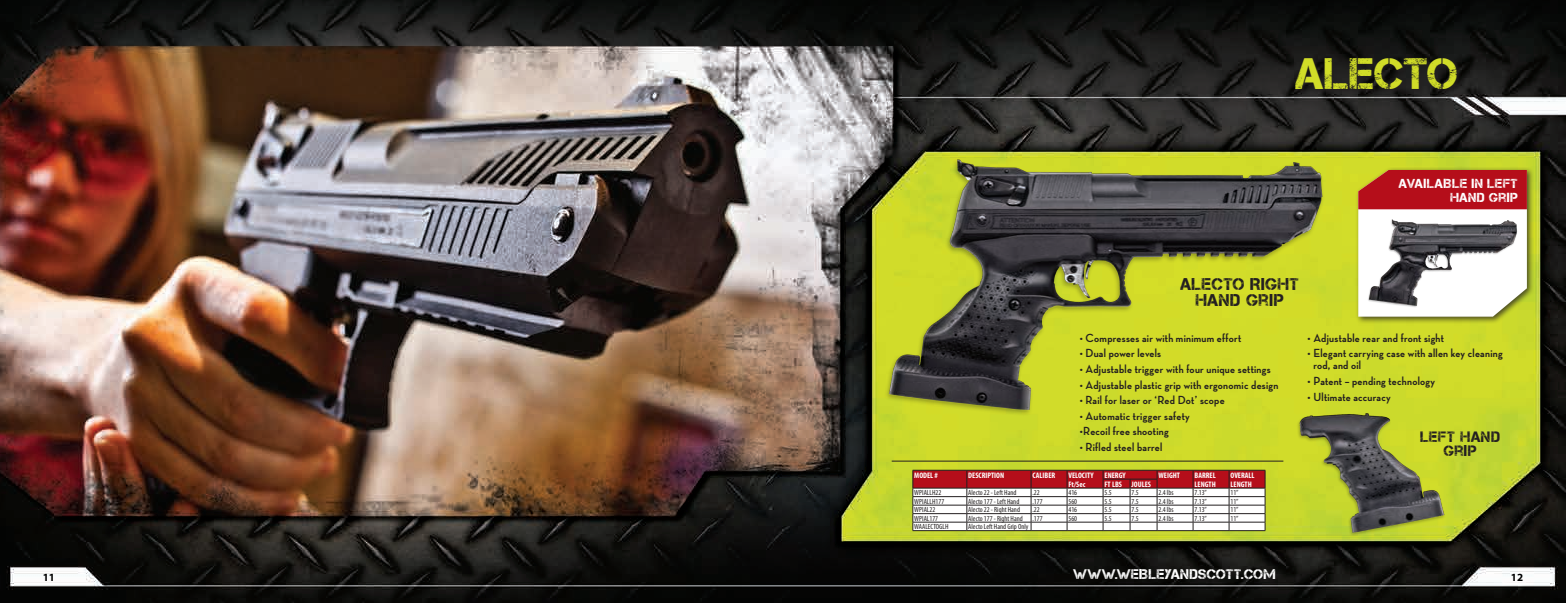
<style>
.page{position:relative;width:1566px;height:603px;background:#fff}
.page>*{position:absolute;margin:0;border:0;box-sizing:border-box;transform-origin:0 0}
.t1{font:44px "Captureit";letter-spacing:.005em;color:#d1dd28}
.t2{font:17px/16px "Captureit";letter-spacing:.035em;color:#231f20;text-align:center}
.t3{font:15px "Captureit";letter-spacing:.045em;color:#231f20}
.t4{font:14px "Captureit";letter-spacing:.02em;color:#fff}
.t5{font:13px/14px "Captureit";letter-spacing:.035em;color:#fff;text-align:right}
.t6{font:700 12px/12px "Neutraface Display";letter-spacing:.02em;color:#231f20}
.t7{font:700 11px "Myriad Pro";color:#000}
.t8{font:700 condensed 8px/9px "Myriad Pro";color:#fff}
.t9{font:condensed 7.5px "Myriad Pro";color:#231f20}
</style>
<div class="page">
<img style="left:0;top:0;width:1566px;height:603px">
<img style="left:857px;top:144px;width:491px;height:288px">
<div style="left:1293px;top:56px;width:169px;height:38px;background:#231f20"></div>
<svg style="left:913px;top:470px;width:353px;height:61px"></svg>
<hr style="left:1157px;top:530px;width:36px;height:1px;background:#231f20">
<hr style="left:1193px;top:530px;width:36px;height:1px;background:#231f20">
<hr style="left:1229px;top:530px;width:36px;height:1px;background:#231f20">
<div style="left:1355px;top:167px;width:180px;height:157px;background:#231f20;opacity:.75"></div>
<svg style="left:1358px;top:170px;width:169px;height:147px"></svg>
<img style="left:1367px;top:219px;width:151px;height:89px">
<hr style="left:892px;top:461px;width:391px;height:1px;background:#231f20">
<img style="left:1296px;top:413px;width:150px;height:124px">
<p class="t1" style="left:1295px;top:49px;width:164px">ALECTO</p>
<p class="t5" style="left:1399px;top:176px;width:121px">AVAILAIBLE IN LEFT<br>HAND GRIP</p>
<p class="t2" style="left:1180px;top:277px;width:120px">ALECTO RIGHT<br>HAND GRIP</p>
<p class="t6" style="left:1080px;top:332px;width:163px">• Compresses air with minimum effort</p>
<p class="t6" style="left:1080px;top:347px;width:83px">• Dual power levels</p>
<p class="t6" style="left:1080px;top:363px;width:192px">• Adjustable trigger with four unique settings</p>
<p class="t6" style="left:1080px;top:379px;width:200px">• Adjustable plastic grip with ergonomic design</p>
<p class="t6" style="left:1080px;top:394px;width:146px">• Rail for laser or ‘Red Dot’ scope</p>
<p class="t6" style="left:1080px;top:410px;width:112px">• Automatic trigger safety</p>
<p class="t6" style="left:1080px;top:425px;width:91px">•Recoil free shooting</p>
<p class="t6" style="left:1080px;top:441px;width:84px">• Rifled steel barrel</p>
<p class="t8" style="left:914px;top:470px;width:25px">MODEL #</p>
<p class="t8" style="left:968px;top:470px;width:37px">DESCRIPTION</p>
<p class="t8" style="left:1033px;top:470px;width:24px">CALIBER</p>
<p class="t8" style="left:1069px;top:470px;width:27px">VELOCITY</p>
<p class="t8" style="left:1069px;top:479px;width:18px">Ft/Sec</p>
<p class="t8" style="left:1105px;top:470px;width:23px">ENERGY</p>
<p class="t8" style="left:1159px;top:470px;width:23px">WEIGHT</p>
<p class="t8" style="left:1195px;top:470px;width:23px">BARREL<br>LENGTH</p>
<p class="t8" style="left:1231px;top:470px;width:26px">OVERALL</p>
<p class="t8" style="left:1105px;top:479px;width:19px">FT LBS</p>
<p class="t8" style="left:1132px;top:479px;width:21px">JOULES</p>
<p class="t8" style="left:1231px;top:479px;width:23px">LENGTH</p>
<p class="t9" style="left:914px;top:488px;width:29px">WPIALLH22</p>
<p class="t9" style="left:968px;top:488px;width:50px">Alecto 22 - Left Hand</p>
<p class="t9" style="left:1033px;top:488px;width:9px">.22</p>
<p class="t9" style="left:1069px;top:488px;width:10px">416</p>
<p class="t9" style="left:1105px;top:488px;width:9px">5.5</p>
<p class="t9" style="left:1132px;top:488px;width:9px">7.5</p>
<p class="t9" style="left:1159px;top:488px;width:16px">2.4 lbs</p>
<p class="t9" style="left:1195px;top:488px;width:14px">7.13”</p>
<p class="t9" style="left:1231px;top:488px;width:10px">11”</p>
<p class="t9" style="left:914px;top:497px;width:31px">WPIALLH177</p>
<p class="t9" style="left:968px;top:497px;width:53px">Alecto 177 - Left Hand</p>
<p class="t9" style="left:1033px;top:497px;width:12px">.177</p>
<p class="t9" style="left:1069px;top:497px;width:10px">560</p>
<p class="t9" style="left:1105px;top:497px;width:9px">5.5</p>
<p class="t9" style="left:1132px;top:497px;width:9px">7.5</p>
<p class="t9" style="left:1159px;top:497px;width:16px">2.4 lbs</p>
<p class="t9" style="left:1195px;top:497px;width:14px">7.13”</p>
<p class="t9" style="left:1231px;top:497px;width:10px">11”</p>
<p class="t9" style="left:914px;top:505px;width:23px">WPIAL22</p>
<p class="t9" style="left:968px;top:505px;width:53px">Alecto 22 - Right Hand</p>
<p class="t9" style="left:1033px;top:505px;width:9px">.22</p>
<p class="t9" style="left:1069px;top:505px;width:10px">416</p>
<p class="t9" style="left:1105px;top:505px;width:9px">5.5</p>
<p class="t9" style="left:1132px;top:505px;width:9px">7.5</p>
<p class="t9" style="left:1159px;top:505px;width:16px">2.4 lbs</p>
<p class="t9" style="left:1195px;top:505px;width:14px">7.13”</p>
<p class="t9" style="left:1231px;top:505px;width:10px">11”</p>
<p class="t9" style="left:914px;top:514px;width:25px">WPIAL177</p>
<p class="t9" style="left:968px;top:514px;width:56px">Alecto 177 - Right Hand</p>
<p class="t9" style="left:1033px;top:514px;width:12px">.177</p>
<p class="t9" style="left:1069px;top:514px;width:10px">560</p>
<p class="t9" style="left:1105px;top:514px;width:9px">5.5</p>
<p class="t9" style="left:1132px;top:514px;width:9px">7.5</p>
<p class="t9" style="left:1159px;top:514px;width:16px">2.4 lbs</p>
<p class="t9" style="left:1195px;top:514px;width:14px">7.13”</p>
<p class="t9" style="left:1231px;top:514px;width:10px">11”</p>
<p class="t9" style="left:914px;top:522px;width:36px">WAALECTOGLH</p>
<p class="t9" style="left:968px;top:522px;width:62px">Alecto Left Hand Grip Only</p>
<p class="t6" style="left:1308px;top:332px;width:138px">• Adjustable rear and front sight</p>
<p class="t6" style="left:1313px;top:347px;width:191px;text-indent:-6px">• Elegant carrying case with allen key cleaning rod, and oil</p>
<p class="t6" style="left:1308px;top:375px;width:129px">• Patent – pending technology</p>
<p class="t6" style="left:1308px;top:391px;width:85px">• Ultimate accuracy</p>
<p class="t3" style="left:1420px;top:429px;width:81px">LEFT HAND</p>
<p class="t3" style="left:1444px;top:443px;width:35px">GRIP</p>
<p class="t7" style="left:43px;top:570px;width:14px">11</p>
<p class="t4" style="left:1073px;top:567px;width:204px">WWW.WEIBLEYANDSCOTT.COM</p>
<p class="t7" style="left:1511px;top:570px;width:14px">12</p>
</div>
